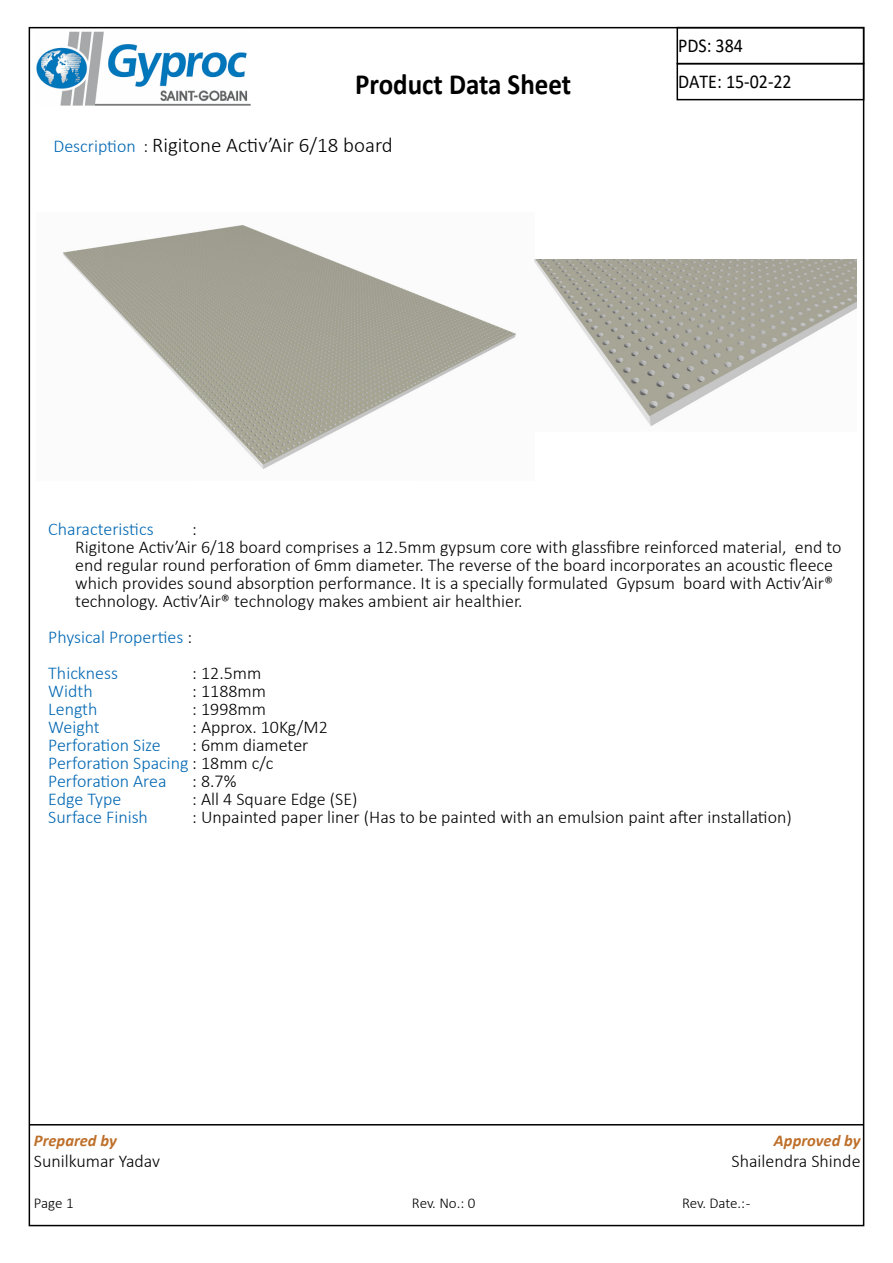
<style>
.page{position:relative;width:893px;height:1263px;background:#fff}
.page>*{position:absolute;margin:0;border:0;box-sizing:border-box;transform-origin:0 0}
.t1{font:700 29.4px "Calibri";color:#000;scale:.92 1}
.t2{font:300 21px "Calibri";color:#000}
.t3{font:19.65px "Calibri";color:#000;scale:.92 1}
.t4{font:300 18px/18px "Calibri";color:#000}
.t5{font:300 18px "Calibri";color:#0067b3}
.t6{font:italic 700 16.5px "Calibri";color:#be6f2a}
.t7{font:300 15px "Calibri";letter-spacing:-.01em;color:#000}
.s1{font-size:18px;color:#0067b3}
.s2{font-size:18px}
.s3{color:#000}
</style>
<div class="page">
<img style="left:37px;top:31px;width:214px;height:74px">
<hr style="left:29px;top:1124px;width:834px;height:1px;background:#000">
<img style="left:63px;top:225px;width:472px;height:244px">
<img style="left:535px;top:259px;width:321px;height:167px">
<div style="left:676px;top:63px;width:188px;height:37px;border:2px solid #000"></div>
<div style="left:676px;top:27px;width:188px;height:37px;border:2px solid #000"></div>
<h1 class="t1" style="left:355px;top:64px;width:236px">Product Data Sheet</h1>
<p class="t2" style="left:53px;top:132px;width:341px"><span class="s1">Description</span> <span class="s2">:</span> Rigitone Activ’Air 6/18 board</p>
<p class="t3" style="left:678px;top:32px;width:72px">PDS: 384</p>
<p class="t3" style="left:678px;top:68px;width:125px">DATE: 15-02-22</p>
<p class="t5" style="left:48px;top:518px;width:107px">Characteristics</p>
<p class="t4" style="left:192px;top:520px;width:6px">:</p>
<p class="t4" style="left:75px;top:538px;width:768px">Rigitone Activ’Air 6/18 board comprises a 12.5mm gypsum core with glassfibre reinforced material, end to end regular round perforation of 6mm diameter. The reverse of the board incorporates an acoustic fleece which provides sound absorption performance. It is a specially formulated Gypsum board with Activ’Air® technology. Activ’Air® technology makes ambient air healthier.</p>
<p class="t5" style="left:48px;top:626px;width:145px">Physical Properties <span class="s3">:</span></p>
<p class="t5" style="left:48px;top:662px;width:71px">Thickness</p>
<p class="t4" style="left:192px;top:664px;width:71px">: 12.5mm</p>
<p class="t5" style="left:48px;top:680px;width:46px">Width</p>
<p class="t4" style="left:192px;top:682px;width:75px">: 1188mm</p>
<p class="t5" style="left:48px;top:698px;width:51px">Length</p>
<p class="t4" style="left:192px;top:700px;width:75px">: 1998mm</p>
<p class="t5" style="left:48px;top:716px;width:53px">Weight</p>
<p class="t4" style="left:192px;top:718px;width:137px">: Approx. 10Kg/M2</p>
<p class="t5" style="left:48px;top:734px;width:114px">Perforation Size</p>
<p class="t4" style="left:192px;top:736px;width:118px">: 6mm diameter</p>
<p class="t5" style="left:48px;top:752px;width:227px">Perforation Spacing <span class="s3">: 18mm c/c</span></p>
<p class="t5" style="left:48px;top:770px;width:120px">Perforation Area</p>
<p class="t4" style="left:192px;top:772px;width:46px">: 8.7%</p>
<p class="t5" style="left:48px;top:788px;width:75px">Edge Type</p>
<p class="t4" style="left:192px;top:790px;width:167px">: All 4 Square Edge (SE)</p>
<p class="t5" style="left:48px;top:806px;width:101px">Surface Finish</p>
<p class="t4" style="left:192px;top:808px;width:601px">: Unpainted paper liner (Has to be painted with an emulsion paint after installation)</p>
<p class="t6" style="left:34px;top:1129px;width:84px">Prepared by</p>
<p class="t4" style="left:34px;top:1152px;width:128px">Sunilkumar Yadav</p>
<p class="t6" style="left:774px;top:1129px;width:88px">Approved by</p>
<p class="t4" style="left:731px;top:1152px;width:131px">Shailendra Shinde</p>
<p class="t7" style="left:34px;top:1194px;width:41px">Page 1</p>
<p class="t7" style="left:412px;top:1194px;width:65px">Rev. No.: 0</p>
<p class="t7" style="left:682px;top:1194px;width:70px">Rev. Date.: -</p>
</div>
